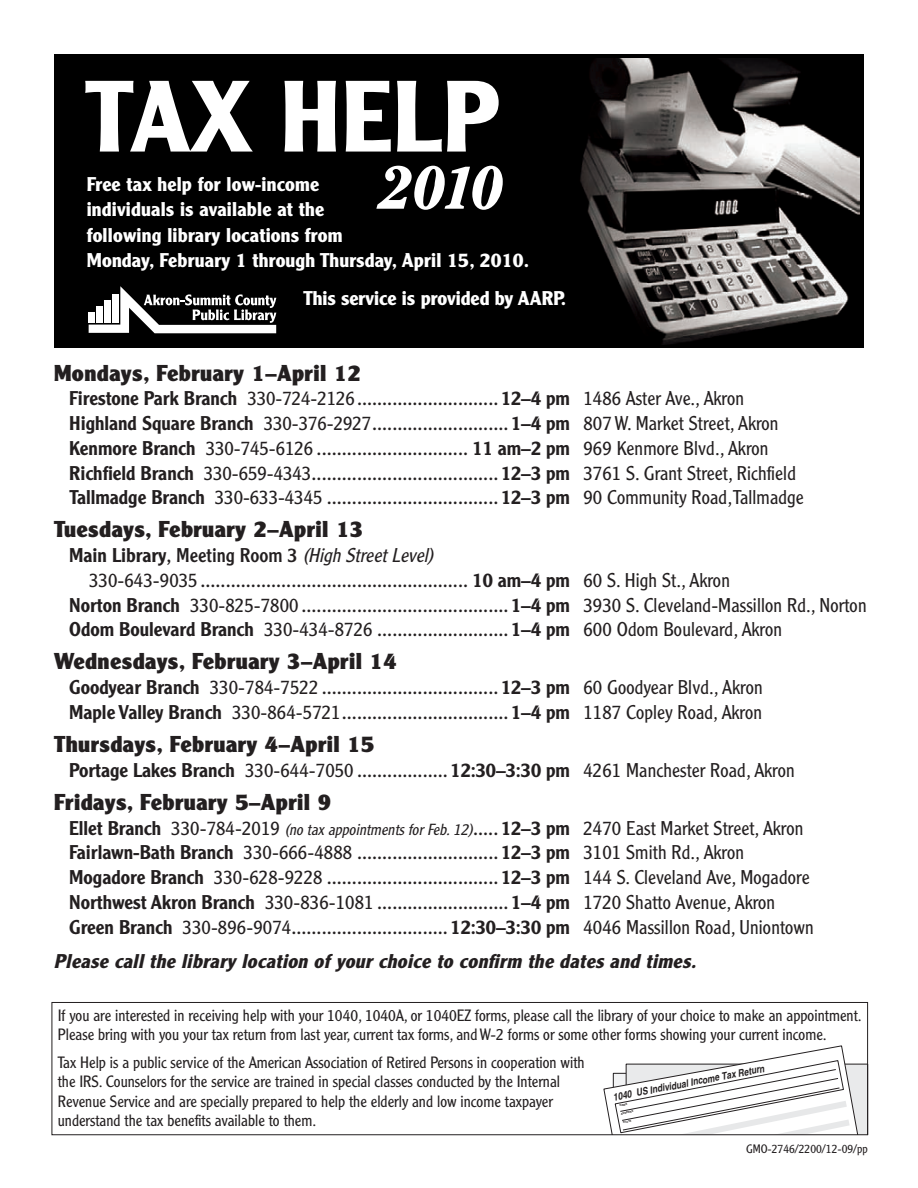
<style>
.page{position:relative;width:918px;height:1188px;background:#fff}
.page>*{position:absolute;margin:0;border:0;box-sizing:border-box;transform-origin:0 0}
.Clearface_Bold_22{font:700 99px "Clearface Gothic LT Std";letter-spacing:.005em;color:#fff}
.Clearface_Bold_22-2{font:63px "Cheltenham Bold Italic DTC";color:#fff}
.t1{font:900 22.5px "Clearface Gothic LT Std";letter-spacing:.02em;color:#231f20}
.t2{font:300 19.5px "Clearface Gothic LT Std";letter-spacing:.005em;color:#231f20}
.t3{font:19.5px "Clearface Gothic LT Std";color:#231f20}
.BODY-11-Cheltenha{font:700 19.5px/25.5px "Clearface Gothic LT Std";letter-spacing:.01em;color:#fff}
.BODY-11-Chelt_LIGH{font:italic 700 19.5px "Clearface Gothic LT Std";color:#231f20}
.t4{font:italic 300 19.5px "Clearface Gothic LT Std";color:#231f20}
.t5{font:300 16.05px/19.2px "Clearface Gothic LT Std";color:#231f20}
.t6{font:300 12px "Clearface Gothic LT Std";color:#231f20}
.t7{font:italic 700 condensed 10.2px "Helvetica";color:#231f20}
.t8{font:700 2.55px "Helvetica";color:#231f20}
.s1{font-weight:500}
.s2{font-weight:400}
.s3{font-weight:500;font-style:normal}
.s4{font-weight:400;font-style:normal}
.s5{font-weight:300}
.s6{font-style:italic;font-size:15.75px}
</style>
<div class="page">
<div style="left:55px;top:54px;width:809px;height:293px;background:#000"></div>
<img style="left:580px;top:58px;width:280px;height:286px">
<svg style="left:89px;top:286px;width:187px;height:47px"></svg>
<svg style="left:604px;top:1046px;width:265px;height:89px"></svg>
<div style="left:52px;top:1002px;width:816px;height:133px;border:1px solid #231f20"></div>
<p class="Clearface_Bold_22" style="left:86px;top:59px;width:416px">TAX HELP</p>
<p class="BODY-11-Cheltenha" style="left:87px;top:171px;width:444px">Free tax help for low-income<br>individuals is available at the<br>following library locations from<br>Monday, February 1 through Thursday, April 15, 2010.</p>
<p class="BODY-11-Cheltenha" style="left:303px;top:285px;width:264px">This service is provided by AARP.</p>
<p class="Clearface_Bold_22-2" style="left:378px;top:151px;width:126px">2010</p>
<p class="t1" style="left:54px;top:359px;width:308px">Mondays, February 1–April 12</p>
<p class="t2" style="left:69px;top:387px;width:676px"><span class="s1">Firestone Park Branch</span> 330-724-2126<span class="s2">............................</span> <span class="s1">12–4 pm</span> 1486 Aster Ave., Akron</p>
<p class="t2" style="left:69px;top:412px;width:711px"><span class="s1">Highland Square Branch</span> 330-376-2927<span class="s2">...........................</span> <span class="s1">1–4 pm</span> 807 W. Market Street, Akron</p>
<p class="t2" style="left:69px;top:436px;width:701px"><span class="s1">Kenmore Branch</span> 330-745-6126 <span class="s2">..............................</span> <span class="s1">11 am–2 pm</span> 969 Kenmore Blvd., Akron</p>
<p class="t2" style="left:69px;top:461px;width:728px"><span class="s1">Richfield Branch</span> 330-659-4343<span class="s2">.....................................</span> <span class="s1">12–3 pm</span> 3761 S. Grant Street, Richfield</p>
<p class="t2" style="left:69px;top:486px;width:736px"><span class="s1">Tallmadge Branch</span> 330-633-4345 <span class="s2">..................................</span> <span class="s1">12–3 pm</span> 90 Community Road, Tallmadge</p>
<p class="t1" style="left:54px;top:516px;width:311px">Tuesdays, February 2–April 13</p>
<p class="t4" style="left:69px;top:544px;width:366px"><span class="s3">Main Library</span><span class="s4">, Meeting Room 3</span> (HighStreetLevel)</p>
<p class="t3" style="left:89px;top:568px;width:642px"><span class="s5">330-643-9035</span> ..................................................... <span class="s1">10 am–4 pm</span> <span class="s5">60 S. High St., Akron</span></p>
<p class="t2" style="left:69px;top:593px;width:799px"><span class="s1">Norton Branch</span> 330-825-7800 <span class="s2">.........................................</span> <span class="s1">1–4 pm</span> 3930 S. Cleveland-Massillon Rd., Norton</p>
<p class="t2" style="left:69px;top:618px;width:715px"><span class="s1">Odom Boulevard Branch</span> 330-434-8726 <span class="s2">..........................</span> <span class="s1">1–4 pm</span> 600 Odom Boulevard, Akron</p>
<p class="t1" style="left:54px;top:648px;width:344px">Wednesdays, February 3–April 14</p>
<p class="t3" style="left:69px;top:675px;width:695px"><span class="s1">Goodyear Branch</span> <span class="s5">330-784-7522</span> ................................... <span class="s1">12–3 pm</span> <span class="s5">60 Goodyear Blvd., Akron</span></p>
<p class="t3" style="left:69px;top:700px;width:694px"><span class="s1">Maple Valley Branch</span> <span class="s5">330-864-5721</span>................................. <span class="s1">1–4 pm</span> <span class="s5">1187 Copley Road, Akron</span></p>
<p class="t1" style="left:54px;top:730px;width:322px">Thursdays, February 4–April 15</p>
<p class="t2" style="left:69px;top:758px;width:727px"><span class="s1">Portage Lakes Branch</span> 330-644-7050 <span class="s2">..................</span> <span class="s1">12:30–3:30 pm</span> 4261 Manchester Road, Akron</p>
<p class="t1" style="left:54px;top:788px;width:278px">Fridays, February 5–April 9</p>
<p class="t2" style="left:69px;top:816px;width:736px"><span class="s1">Ellet Branch</span> 330-784-2019 <span class="s6">(no taxappointmentsforFeb.12)</span><span class="s2">.....</span> <span class="s1">12–3 pm</span> 2470 East Market Street, Akron</p>
<p class="t2" style="left:69px;top:841px;width:676px"><span class="s1">Fairlawn-Bath Branch</span> 330-666-4888 <span class="s2">............................</span> <span class="s1">12–3 pm</span> 3101 Smith Rd., Akron</p>
<p class="t2" style="left:69px;top:866px;width:742px"><span class="s1">Mogadore Branch</span> 330-628-9228 <span class="s2">..................................</span> <span class="s1">12–3 pm</span> 144 S. Cleveland Ave, Mogadore</p>
<p class="t2" style="left:69px;top:890px;width:708px"><span class="s1">Northwest Akron Branch</span> 330-836-1081 <span class="s2">..........................</span> <span class="s1">1–4 pm</span> 1720 Shatto Avenue, Akron</p>
<p class="t2" style="left:69px;top:915px;width:746px"><span class="s1">Green Branch</span> 330-896-9074<span class="s2">...............................</span> <span class="s1">12:30–3:30 pm</span> 4046 Massillon Road, Uniontown</p>
<p class="BODY-11-Chelt_LIGH" style="left:54px;top:950px;width:649px">Please call the library location of your choice to confirm the dates and times.</p>
<p class="t5" style="left:58px;top:1006px;width:805px">If you are interested in receiving help with your 1040, 1040A, or 1040EZ forms, please call the library of your choice to make an appointment.<br>Please bring with you your tax return from last year, current tax forms, and W-2 forms or some other forms showing your current income.</p>
<p class="t5" style="left:58px;top:1053px;width:528px">Tax Help is a public service of the American Association of Retired Persons in cooperation with the IRS. Counselors for the service are trained in special classes conducted by the Internal Revenue Service and are specially prepared to help the elderly and low income taxpayer understand the tax benefits available to them.</p>
<p class="t7" style="left:612px;top:1091px;width:155px;rotate:-11deg">1040 US Individual Income Tax Return</p>
<p class="t8" style="left:619px;top:1104px;width:9px;rotate:-11deg">NAME</p>
<p class="t8" style="left:621px;top:1112px;width:14px;rotate:-11deg">ADDRESS</p>
<p class="t8" style="left:623px;top:1121px;width:10px;rotate:-11deg">STATE</p>
<p class="t6" style="left:746px;top:1141px;width:123px">GMO-2746/2200/12-09/pp</p>
</div>
